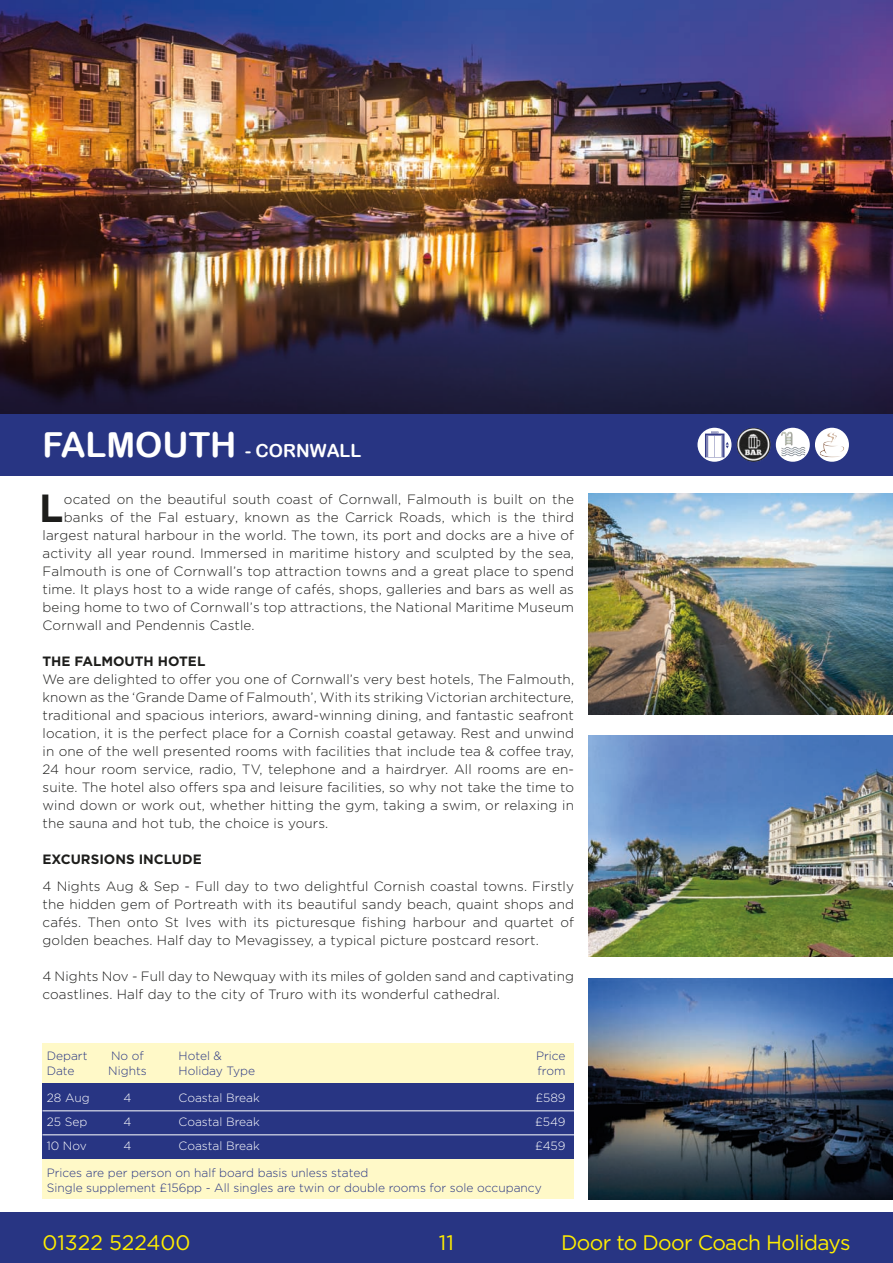
<style>
.page{position:relative;width:893px;height:1263px;background:#fff}
.page>*{position:absolute;margin:0;border:0;box-sizing:border-box;transform-origin:0 0}
.t1{font:700 39.15px "Gotham";color:#1d1d1b}
.t2{font:21px "Gotham";letter-spacing:-.03em;color:#ffed00}
.t3{font:21px "Gotham";color:#ffed00}
.t4{font:18px "Arial Rounded MT Bold";color:#fff}
.t5{font:300 13.5px/18px "Gotham";letter-spacing:.01em;color:#1d1d1b;text-align:justify}
.t6{font:700 13.5px "Gotham";color:#1d1d1b}
.t7{font:300 12px "Gotham";color:#283583}
.t8{font:300 12px "Gotham";color:#fff}
.s1{font-size:34.5px}
</style>
<div class="page">
<div style="left:0;top:1212px;width:893px;height:51px;background:#283583"></div>
<img style="left:588px;top:493px;width:305px;height:221px">
<img style="left:588px;top:978px;width:305px;height:221px">
<img style="left:0;top:0;width:893px;height:414px">
<img style="left:588px;top:736px;width:305px;height:221px">
<div style="left:43px;top:1043px;width:531px;height:40px;background:#fff9c8"></div>
<div style="left:43px;top:1083px;width:531px;height:76px;background:#283583"></div>
<hr style="left:43px;top:1110px;width:531px;height:1px;background:#fff">
<hr style="left:43px;top:1134px;width:531px;height:1px;background:#fff">
<div style="left:43px;top:1159px;width:531px;height:40px;background:#fff9c8"></div>
<div style="left:0;top:414px;width:893px;height:62px;background:#283583"></div>
<svg style="left:697px;top:427px;width:35px;height:35px"></svg>
<img style="left:704px;top:430px;width:26px;height:30px">
<div style="left:696px;top:426px;width:37px;height:37px;border:2px solid #283583;border-radius:50%"></div>
<img style="left:736px;top:427px;width:35px;height:35px;border-radius:18px">
<div style="left:735px;top:426px;width:37px;height:37px;border:2px solid #283583;border-radius:50%"></div>
<svg style="left:775px;top:427px;width:36px;height:35px"></svg>
<img style="left:780px;top:431px;width:26px;height:26px">
<div style="left:774px;top:426px;width:37px;height:37px;border:2px solid #283583;border-radius:50%"></div>
<svg style="left:814px;top:427px;width:36px;height:35px"></svg>
<img style="left:819px;top:432px;width:25px;height:25px">
<div style="left:813px;top:426px;width:37px;height:37px;border:2px solid #283583;border-radius:50%"></div>
<p class="t4" style="left:43px;top:440px;width:320px"><span class="s1">FALMOUTH</span> - CORNWALL</p>
<p class="t1" style="left:39px;top:482px;width:26px">L</p>
<p class="t5" style="left:64px;top:490px;width:512px">ocated on the beautiful south coast of Cornwall, Falmouth is built on the</p>
<p class="t5" style="left:64px;top:508px;width:512px">banks of the Fal estuary, known as the Carrick Roads, which is the third</p>
<p class="t5" style="left:43px;top:526px;width:533px">largest natural harbour in the world. The town, its port and docks are a hive of</p>
<p class="t5" style="left:43px;top:544px;width:533px">activity all year round. Immersed in maritime history and sculpted by the sea,</p>
<p class="t5" style="left:43px;top:562px;width:533px">Falmouth is one of Cornwall’s top attraction towns and a great place to spend</p>
<p class="t5" style="left:43px;top:580px;width:533px">time. It plays host to a wide range of cafés, shops, galleries and bars as well as</p>
<p class="t5" style="left:43px;top:598px;width:533px">being home to two of Cornwall’s top attractions, the National Maritime Museum</p>
<p class="t5" style="left:43px;top:616px;width:214px">Cornwall and Pendennis Castle.</p>
<p class="t6" style="left:43px;top:652px;width:164px">THE FALMOUTH HOTEL</p>
<p class="t5" style="left:43px;top:670px;width:533px">We are delighted to offer you one of Cornwall’s very best hotels, The Falmouth, known as the ‘Grande Dame of Falmouth’, With its striking Victorian architecture, traditional and spacious interiors, award-winning dining, and fantastic seafront location, it is the perfect place for a Cornish coastal getaway. Rest and unwind in one of the well presented rooms with facilities that include tea &amp; coffee tray, 24 hour room service, radio, TV, telephone and a hairdryer. All rooms are en&shy;suite. The hotel also offers spa and leisure facilities, so why not take the time to wind down or work out, whether hitting the gym, taking a swim, or relaxing in the sauna and hot tub, the choice is yours.</p>
<p class="t6" style="left:43px;top:850px;width:161px">EXCURSIONS INCLUDE</p>
<p class="t5" style="left:43px;top:877px;width:533px">4 Nights Aug &amp; Sep - Full day to two delightful Cornish coastal towns. Firstly the hidden gem of Portreath with its beautiful sandy beach, quaint shops and cafés. Then onto St Ives with its picturesque fishing harbour and quartet of golden beaches. Half day to Mevagissey, a typical picture postcard resort.</p>
<p class="t5" style="left:43px;top:967px;width:533px">4 Nights Nov - Full day to Newquay with its miles of golden sand and captivating coastlines. Half day to the city of Truro with its wonderful cathedral.</p>
<p class="t7" style="left:47px;top:1048px;width:42px">Depart</p>
<p class="t7" style="left:111px;top:1048px;width:34px">No of</p>
<p class="t7" style="left:179px;top:1048px;width:45px">Hotel &amp;</p>
<p class="t7" style="left:536px;top:1048px;width:31px">Price</p>
<p class="t7" style="left:47px;top:1063px;width:29px">Date</p>
<p class="t7" style="left:108px;top:1063px;width:40px">Nights</p>
<p class="t7" style="left:179px;top:1063px;width:78px">Holiday Type</p>
<p class="t7" style="left:538px;top:1063px;width:29px">from</p>
<p class="t8" style="left:47px;top:1090px;width:44px">28 Aug</p>
<p class="t8" style="left:124px;top:1090px;width:9px">4</p>
<p class="t8" style="left:179px;top:1090px;width:83px">Coastal Break</p>
<p class="t8" style="left:535px;top:1090px;width:32px">£589</p>
<p class="t8" style="left:47px;top:1114px;width:42px">25 Sep</p>
<p class="t8" style="left:124px;top:1114px;width:9px">4</p>
<p class="t8" style="left:179px;top:1114px;width:83px">Coastal Break</p>
<p class="t8" style="left:535px;top:1114px;width:32px">£549</p>
<p class="t8" style="left:47px;top:1138px;width:41px">10 Nov</p>
<p class="t8" style="left:124px;top:1138px;width:9px">4</p>
<p class="t8" style="left:179px;top:1138px;width:83px">Coastal Break</p>
<p class="t8" style="left:535px;top:1138px;width:32px">£459</p>
<p class="t7" style="left:47px;top:1165px;width:323px">Prices are per person on half board basis unless stated</p>
<p class="t7" style="left:47px;top:1180px;width:496px">Single supplement £156pp - All singles are twin or double rooms for sole occupancy</p>
<h2 class="t3" style="left:43px;top:1229px;width:150px">01322 522400</h2>
<h2 class="t2" style="left:439px;top:1229px;width:17px">11</h2>
<h2 class="t2" style="left:561px;top:1229px;width:291px">Door to Door Coach Holidays</h2>
</div>
